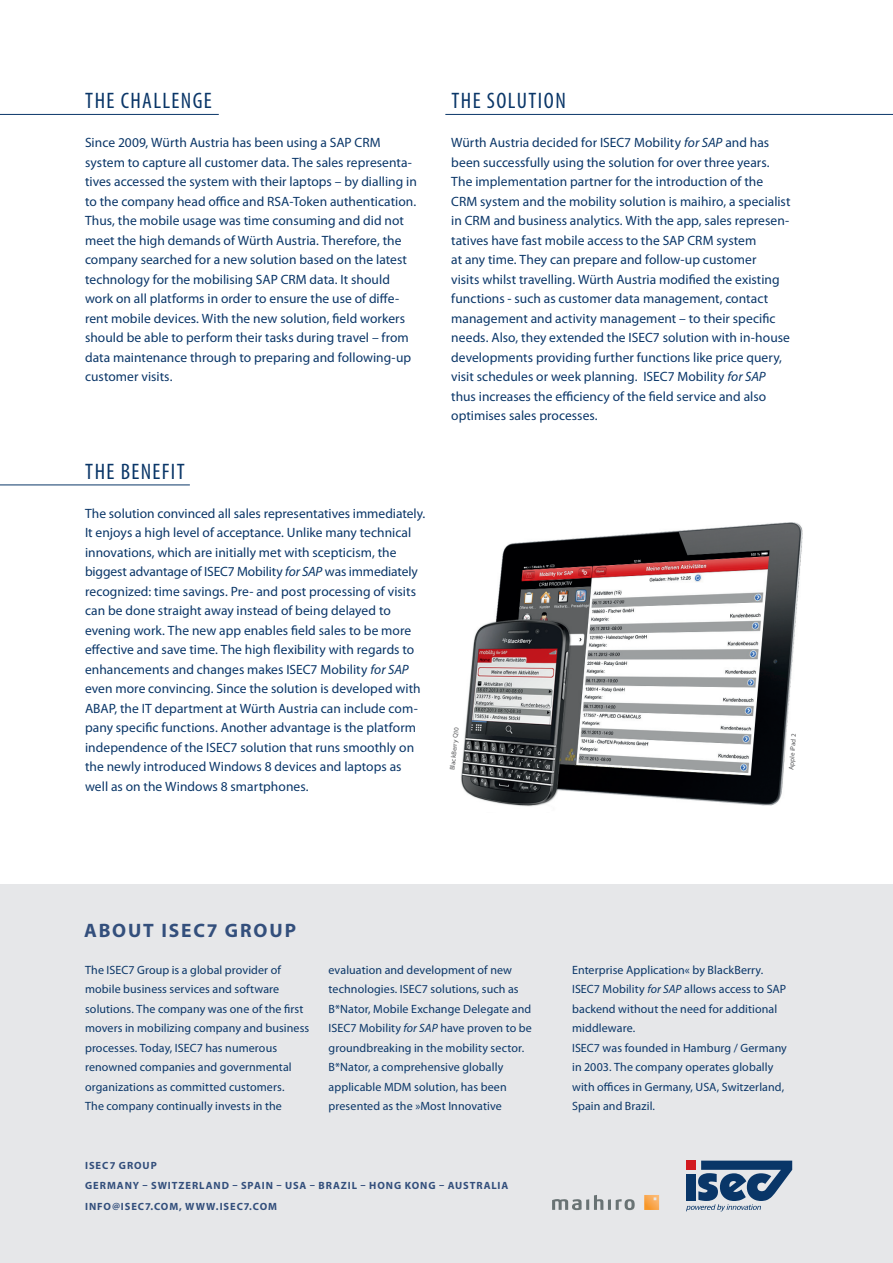
<style>
.page{position:relative;width:893px;height:1263px;background:#fff}
.page>*{position:absolute;margin:0;border:0;box-sizing:border-box;transform-origin:0 0}
.t1{font:condensed 22.5px "Myriad Pro";letter-spacing:.06em;color:#0a3668}
.t2{font:700 19.5px "Myriad Pro";letter-spacing:.095em;color:#334f7c}
.t3{font:13.5px/19.5px "Myriad Pro";letter-spacing:.005em;color:#0a3668}
.t4{font:12px/19.5px "Myriad Pro";letter-spacing:.01em;color:#0a3668}
.t5{font:700 10.5px/20.7px "Myriad Pro";letter-spacing:.09em;color:#334f7c}
.t6{font:6.75px "Myriad Pro";color:#57585a}
.s1{font-style:italic}
</style>
<div class="page">
<div style="left:0;top:884px;width:893px;height:379px;background:#e6e7e9"></div>
<svg style="left:686px;top:1160px;width:106px;height:51px"></svg>
<hr style="left:0;top:114px;width:219px;height:1px;background:#0a3668">
<hr style="left:0;top:485px;width:190px;height:1px;background:#0a3668">
<hr style="left:445px;top:114px;width:448px;height:1px;background:#0a3668">
<img style="left:461px;top:522px;width:341px;height:285px">
<svg style="left:552px;top:1195px;width:83px;height:15px"></svg>
<img style="left:644px;top:1195px;width:15px;height:15px">
<h1 class="t1" style="left:85px;top:87px;width:128px">THE CHALLENGE</h1>
<p class="t3" style="left:85px;top:133px;width:333px">Since 2009, Würth Austria has been using a SAP CRM system to capture all customer data. The sales representa&shy;tives accessed the system with their laptops – by dialling in to the company head office and RSA-Token authentication.<br>Thus, the mobile usage was time consuming and did not meet the high demands of Würth Austria. Therefore, the company searched for a new solution based on the latest technology for the mobilising SAP CRM data. It should work on all platforms in order to ensure the use of diffe&shy;rent mobile devices. With the new solution, field workers should be able to perform their tasks during travel – from data maintenance through to preparing and following-up customer visits.</p>
<h1 class="t1" style="left:85px;top:458px;width:101px">THE BENEFIT</h1>
<p class="t3" style="left:85px;top:503px;width:342px">The solution convinced all sales representatives immediately.<br>It enjoys a high level of acceptance. Unlike many technical innovations, which are initially met with scepticism, the biggest advantage of ISEC7 Mobility <span class="s1">for SAP</span> was immediately recognized: time savings. Pre- and post processing of visits can be done straight away instead of being delayed to evening work. The new app enables field sales to be more effective and save time. The high flexibility with regards to enhancements and changes makes ISEC7 Mobility <span class="s1">for SAP </span>even more convincing. Since the solution is developed with ABAP, the IT department at Würth Austria can include com&shy;pany specific functions. Another advantage is the platform independence of the ISEC7 solution that runs smoothly on the newly introduced Windows 8 devices and laptops as well as on the Windows 8 smartphones.</p>
<h1 class="t1" style="left:451px;top:87px;width:116px">THE SOLUTION</h1>
<p class="t3" style="left:451px;top:133px;width:341px">Würth Austria decided for ISEC7 Mobility <span class="s1">for SAP</span> and has been successfully using the solution for over three years.<br>The implementation partner for the introduction of the CRM system and the mobility solution is maihiro, a specialist in CRM and business analytics. With the app, sales represen&shy;tatives have fast mobile access to the SAP CRM system<br>at any time. They can prepare and follow-up customer<br>visits whilst travelling. Würth Austria modified the existing functions - such as customer data management, contact management and activity management – to their specific needs. Also, they extended the ISEC7 solution with in-house developments providing further functions like price query, visit schedules or week planning. ISEC7 Mobility <span class="s1">for SAP </span>thus increases the efficiency of the field service and also optimises sales processes.</p>
<p class="t6" style="left:448px;top:770px;width:45px;rotate:-85deg">BlackBerry Q10</p>
<p class="t6" style="left:787px;top:769px;width:38px;rotate:-86deg">Apple iPad 2</p>
<h2 class="t2" style="left:84px;top:918px;width:213px">ABOUT ISEC7 GROUP</h2>
<p class="t4" style="left:85px;top:960px;width:226px">The ISEC7 Group is a global provider of mobile business services and software solutions. The company was one of the first movers in mobilizing company and business processes. Today, ISEC7 has numerous renowned companies and governmental organizations as committed customers.<br>The company continually invests in the</p>
<p class="t4" style="left:329px;top:960px;width:205px">evaluation and development of new technologies. ISEC7 solutions, such as B*Nator, Mobile Exchange Delegate and ISEC7 Mobility <span class="s1">for SAP</span> have proven to be groundbreaking in the mobility sector.<br>B*Nator, a comprehensive globally applicable MDM solution, has been presented as the »Most Innovative</p>
<p class="t4" style="left:572px;top:960px;width:216px">Enterprise Application« by BlackBerry.<br>ISEC7 Mobility <span class="s1">for SAP</span> allows access to SAP backend without the need for additional middleware.<br>ISEC7 was founded in Hamburg / Germany in 2003. The company operates globally with offices in Germany, USA, Switzerland, Spain and Brazil.</p>
<p class="t5" style="left:85px;top:1154px;width:208px">ISEC7 GROUP<br>GERMANY – SWITZERLAND – SPAIN – USA</p>
<p class="t5" style="left:310px;top:1175px;width:200px">– BRAZIL – HONG KONG – AUSTRALIA</p>
<p class="t5" style="left:85px;top:1196px;width:193px">INFO@ISEC7.COM, WWW.ISEC7.COM</p>
</div>
